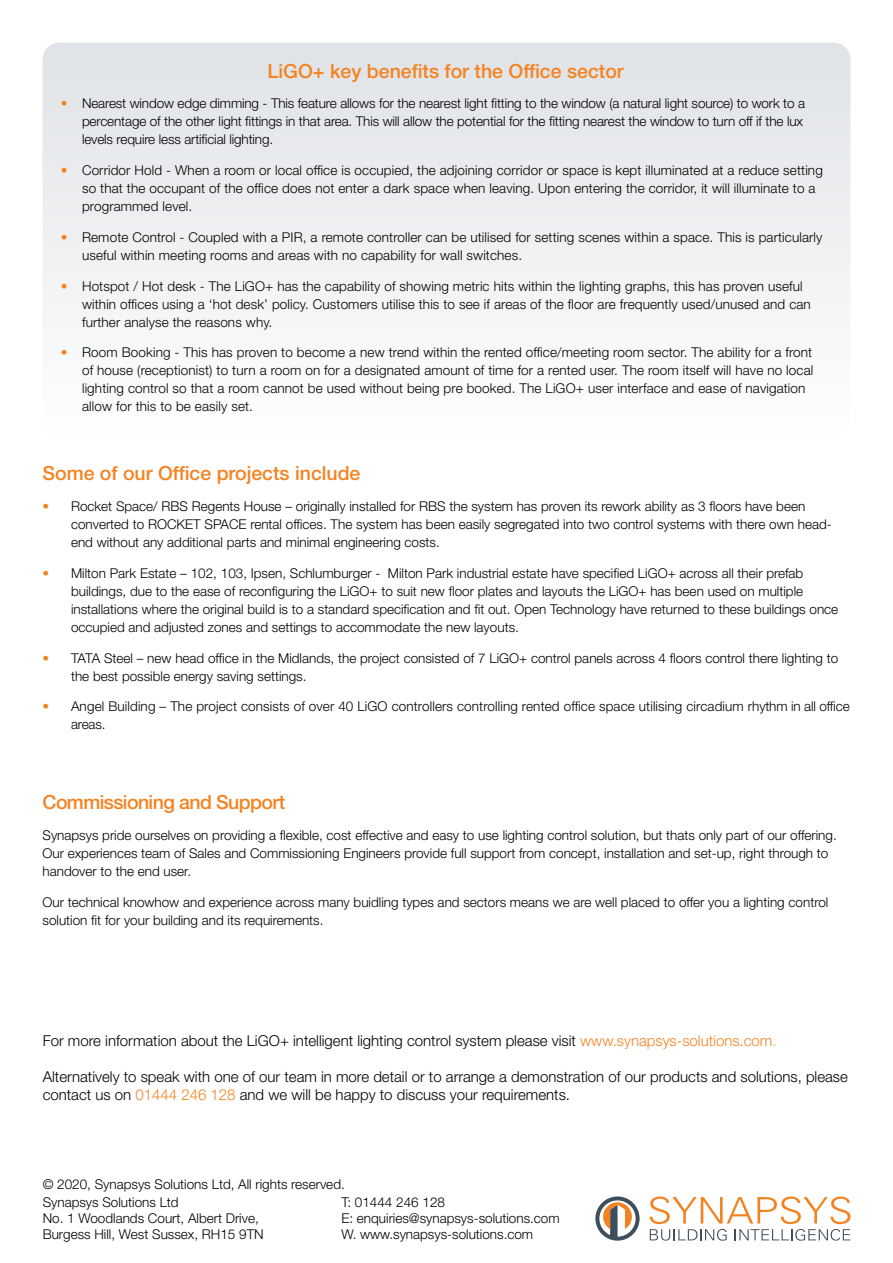
<style>
.page{position:relative;width:893px;height:1263px;background:#fff}
.page>*{position:absolute;margin:0;border:0;box-sizing:border-box;transform-origin:0 0}
.t1{font:500 19.5px "Helvetica Neue LT Std";color:#f58220}
.t2{font:500 19.5px "Helvetica Neue LT Std";letter-spacing:-.03em;color:#f58220}
.t3{font:300 15px/18px "Helvetica Neue LT Std";color:#000}
.t4{font:300 13.5px/18px "Helvetica Neue LT Std";color:#000}
.s1{color:#f58220}
.s2{color:#bad538}
</style>
<div class="page">
<div style="left:43px;top:43px;width:807px;height:395px;background:linear-gradient(to bottom,#e0e2e7,#fefefe);border-radius:17px"></div>
<svg style="left:650px;top:1196px;width:200px;height:44px"></svg>
<svg style="left:595px;top:1196px;width:45px;height:45px"></svg>
<h1 class="t1" style="left:267px;top:59px;width:358px">LiGO+ key benefits for the Office sector</h1>
<p class="t4" style="left:82px;top:94px;width:725px;text-indent:-21px"><span class="s1">•</span> Nearest window edge dimming - This feature allows for the nearest light fitting to the window (a natural light source) to work to a percentage of the other light fittings in that area. This will allow the potential for the fitting nearest the window to turn off if the lux levels require less artificial lighting.</p>
<p class="t4" style="left:82px;top:161px;width:742px;text-indent:-21px"><span class="s1">•</span> Corridor Hold - When a room or local office is occupied, the adjoining corridor or space is kept illuminated at a reduce setting so that the occupant of the office does not enter a dark space when leaving. Upon entering the corridor, it will illuminate to a programmed level.</p>
<p class="t4" style="left:82px;top:228px;width:742px;text-indent:-21px"><span class="s1">•</span> Remote Control - Coupled with a PIR, a remote controller can be utilised for setting scenes within a space. This is particularly useful within meeting rooms and areas with no capability for wall switches.</p>
<p class="t4" style="left:82px;top:277px;width:730px;text-indent:-21px"><span class="s1">•</span> Hotspot / Hot desk - The LiGO+ has the capability of showing metric hits within the lighting graphs, this has proven useful within offices using a ‘hot desk’ policy. Customers utilise this to see if areas of the floor are frequently used/unused and can further analyse the reasons why.</p>
<p class="t4" style="left:82px;top:343px;width:733px;text-indent:-21px"><span class="s1">•</span> Room Booking - This has proven to become a new trend within the rented office/meeting room sector. The ability for a front of house (receptionist) to turn a room on for a designated amount of time for a rented user. The room itself will have no local lighting control so that a room cannot be used without being pre booked. The LiGO+ user interface and ease of navigation allow for this to be easily set.</p>
<h1 class="t1" style="left:43px;top:462px;width:319px">Some of our Office projects include</h1>
<p class="t4" style="left:71px;top:497px;width:762px;text-indent:-28px"><span class="s1">•</span> Rocket Space/ RBS Regents House – originally installed for RBS the system has proven its rework ability as 3 floors have been converted to ROCKET SPACE rental offices. The system has been easily segregated into two control systems with there own head&shy;end without any additional parts and minimal engineering costs.</p>
<p class="t4" style="left:71px;top:564px;width:769px;text-indent:-28px"><span class="s1">•</span> Milton Park Estate – 102, 103, Ipsen, Schlumburger - Milton Park industrial estate have specified LiGO+ across all their prefab buildings, due to the ease of reconfiguring the LiGO+ to suit new floor plates and layouts the LiGO+ has been used on multiple installations where the original build is to a standard specification and fit out. Open Technology have returned to these buildings once occupied and adjusted zones and settings to accommodate the new layouts.</p>
<p class="t4" style="left:71px;top:648px;width:769px;text-indent:-28px"><span class="s1">•</span> TATA Steel – new head office in the Midlands, the project consisted of 7 LiGO+ control panels across 4 floors control there lighting to the best possible energy saving settings.</p>
<p class="t4" style="left:71px;top:697px;width:780px;text-indent:-28px"><span class="s1">•</span> Angel Building – The project consists of over 40 LiGO controllers controlling rented office space utilising circadium rhythm in all office areas.</p>
<h1 class="t2" style="left:43px;top:790px;width:244px">Commissioning and Support</h1>
<p class="t4" style="left:43px;top:826px;width:796px">Synapsys pride ourselves on providing a flexible, cost effective and easy to use lighting control solution, but thats only part of our offering.<br>Our experiences team of Sales and Commissioning Engineers provide full support from concept, installation and set-up, right through to handover to the end user.</p>
<p class="t4" style="left:43px;top:892px;width:787px">Our technical knowhow and experience across many buidling types and sectors means we are well placed to offer you a lighting control solution fit for your building and its requirements.</p>
<p class="t3" style="left:43px;top:1031px;width:735px">For more information about the LiGO+ intelligent lighting control system please visit <span class="s1">www.synapsys-solutions.com</span><span class="s2">.</span></p>
<p class="t3" style="left:43px;top:1067px;width:807px">Alternatively to speak with one of our team in more detail or to arrange a demonstration of our products and solutions, please contact us on <span class="s1">01444 246 128</span> and we will be happy to discuss your requirements.</p>
<p class="t4" style="left:43px;top:1175px;width:304px">© 2020, Synapsys Solutions Ltd, All rights reserved.<br>Synapsys Solutions Ltd</p>
<p class="t4" style="left:43px;top:1210px;width:223px;line-height:16.2px">No. 1 Woodlands Court, Albert Drive,<br>Burgess Hill, West Sussex, RH15 9TN</p>
<p class="t4" style="left:341px;top:1194px;width:220px;line-height:16.2px">T: 01444 246 128<br>E: enquiries@synapsys-solutions.com<br>W. www.synapsys-solutions.com</p>
</div>
